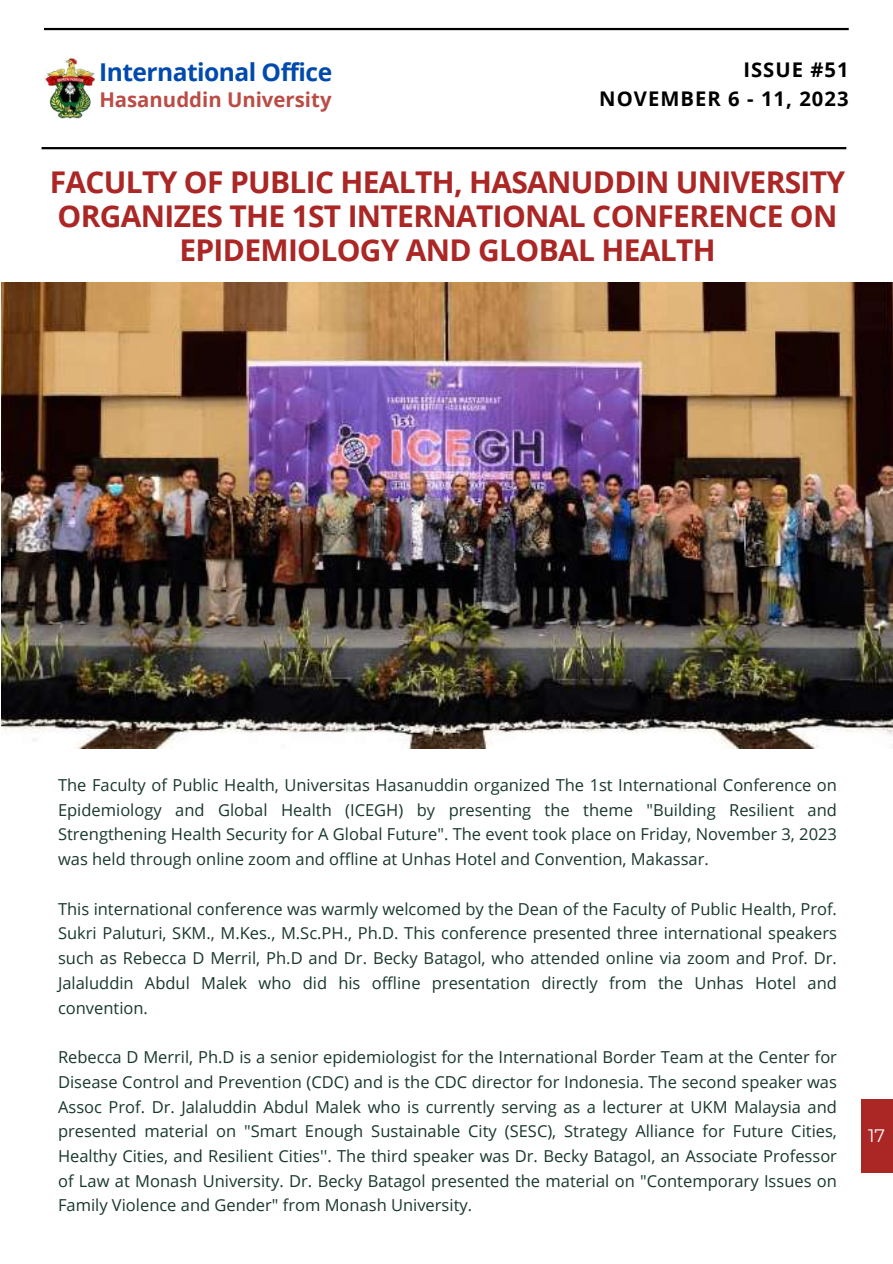
<style>
.page{position:relative;width:893px;height:1264px;background:#fff}
.page>*{position:absolute;margin:0;border:0;box-sizing:border-box;transform-origin:0 0}
.t1{font:700 30px/33.8px "Open Sans";letter-spacing:-.02em;color:#aa2725;text-align:center}
.t2{font:700 24.6px "Open Sans";letter-spacing:-.02em;color:#004aad}
.t3{font:700 20.4px "Open Sans";color:#ba4d46}
.t4{font:700 20.25px/28px "Open Sans";letter-spacing:.05em;color:#000;text-align:right}
.t5{font:18px "Montserrat";color:#fff}
.t6{font:16.5px/24.8px "Open Sans";color:#19372f;text-align:justify}
</style>
<div class="page">
<div style="left:860px;top:1099px;width:32px;height:74px;background:#aa2725"></div>
<img style="left:44px;top:58px;width:51px;height:60px">
<hr style="left:42px;top:147px;width:804px;height:2px;background:#000">
<hr style="left:44px;top:28px;width:804px;height:2px;background:#000">
<img style="left:1px;top:282px;width:891px;height:466px">
<h2 class="t2" style="left:99px;top:55px;width:234px">International Office</h2>
<p class="t3" style="left:99px;top:85px;width:234px">Hasanuddin University</p>
<p class="t4" style="left:599px;top:56px;width:251px">ISSUE #51<br>NOVEMBER 6 - 11, 2023</p>
<h1 class="t1" style="left:50px;top:165px;width:796px">FACULTY OF PUBLIC HEALTH, HASANUDDIN UNIVERSITY<br>ORGANIZES THE 1ST INTERNATIONAL CONFERENCE ON<br>EPIDEMIOLOGY AND GLOBAL HEALTH</h1>
<p class="t6" style="left:58px;top:772px;width:780px">The Faculty of Public Health, Universitas Hasanuddin organized The 1st International Conference on Epidemiology and Global Health (ICEGH) by presenting the theme "Building Resilient and Strengthening Health Security for A Global Future". The event took place on Friday, November 3, 2023 was held through online zoom and offline at Unhas Hotel and Convention, Makassar.</p>
<p class="t6" style="left:58px;top:895px;width:780px">This international conference was warmly welcomed by the Dean of the Faculty of Public Health, Prof.<br>Sukri Paluturi, SKM., M.Kes., M.Sc.PH., Ph.D. This conference presented three international speakers such as Rebecca D Merril, Ph.D and Dr. Becky Batagol, who attended online via zoom and Prof. Dr.<br>Jalaluddin Abdul Malek who did his offline presentation directly from the Unhas Hotel and convention.</p>
<p class="t6" style="left:58px;top:1044px;width:780px">Rebecca D Merril, Ph.D is a senior epidemiologist for the International Border Team at the Center for Disease Control and Prevention (CDC) and is the CDC director for Indonesia. The second speaker was Assoc Prof. Dr. Jalaluddin Abdul Malek who is currently serving as a lecturer at UKM Malaysia and presented material on "Smart Enough Sustainable City (SESC), Strategy Alliance for Future Cities, Healthy Cities, and Resilient Cities''. The third speaker was Dr. Becky Batagol, an Associate Professor of Law at Monash University. Dr. Becky Batagol presented the material on "Contemporary Issues on Family Violence and Gender" from Monash University.</p>
<p class="t5" style="left:868px;top:1124px;width:19px">17</p>
</div>
